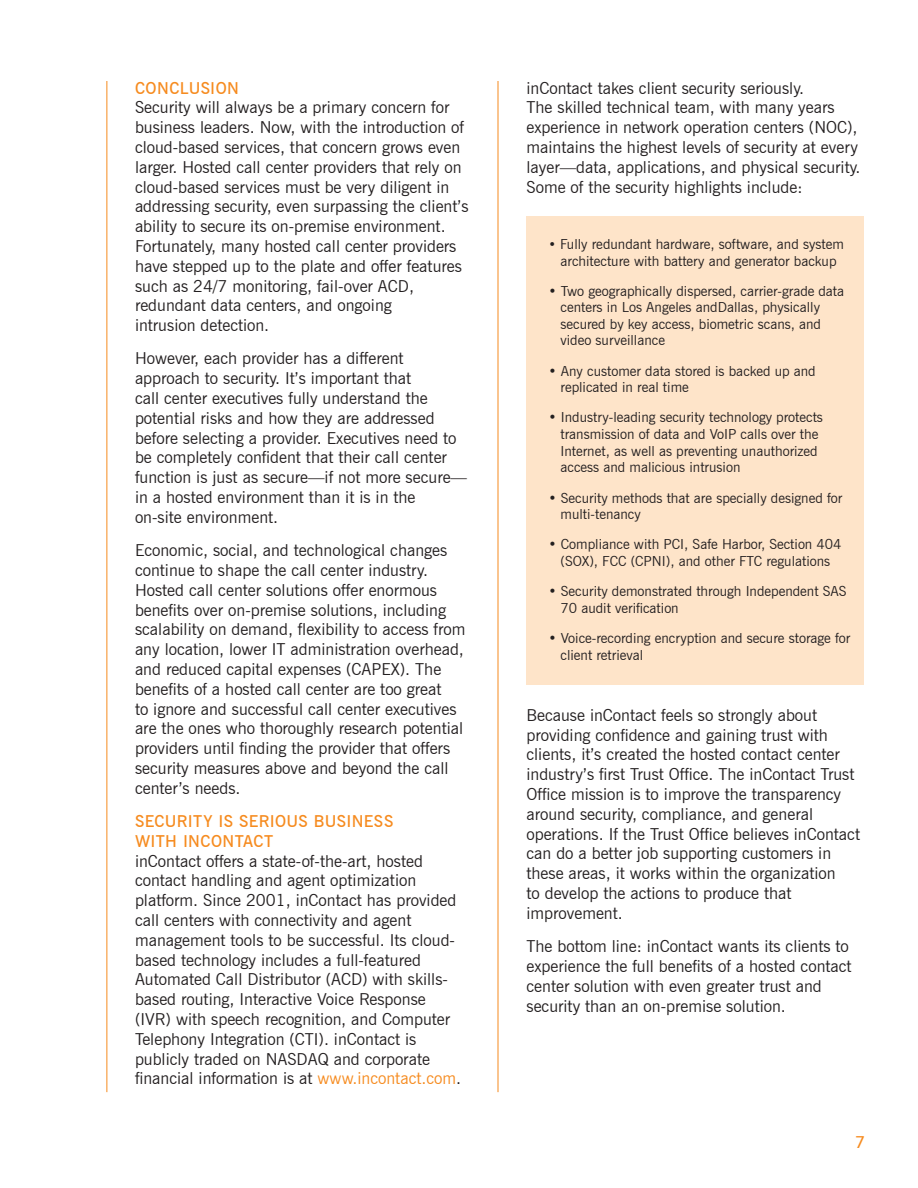
<style>
.page{position:relative;width:918px;height:1188px;background:#fff}
.page>*{position:absolute;margin:0;border:0;box-sizing:border-box;transform-origin:0 0}
.body_copy{font:16.5px/19.8px "News Gothic BT";color:#231f20}
.body_copy-2{font:600 16.5px/19.8px "News Gothic BT";letter-spacing:.015em;color:#f68b1f}
.body_copy-3{font:13.8px/16.6px "News Gothic BT";color:#231f20}
.s1{color:#f68b1f}
.s2{font-size:13.05px}
</style>
<div class="page">
<hr style="left:498px;top:81px;width:1px;height:1011px;background:#f68b1f">
<hr style="left:106px;top:81px;width:1px;height:1011px;background:#f68b1f">
<div style="left:526px;top:217px;width:338px;height:468px;background:#fee4c9"></div>
<p class="body_copy-2" style="left:135px;top:78px;width:105px">CONCLUSION</p>
<p class="body_copy" style="left:135px;top:97px;width:335px">Security will always be a primary concern for business leaders. Now, with the introduction of cloud-based services, that concern grows even larger. Hosted call center providers that rely on cloud-based services must be very diligent in addressing security, even surpassing the client’s ability to secure its on-premise environment.<br>Fortunately, many hosted call center providers have stepped up to the plate and offer features such as 24/7 monitoring, fail-over ACD, redundant data centers, and ongoing<br>intrusion detection.</p>
<p class="body_copy" style="left:135px;top:349px;width:334px">However, each provider has a different approach to security. It’s important that<br>call center executives fully understand the potential risks and how they are addressed before selecting a provider. Executives need to be completely confident that their call center function is just as secure—if not more secure— in a hosted environment than it is in the<br>on-site environment.</p>
<p class="body_copy" style="left:135px;top:540px;width:332px">Economic, social, and technological changes continue to shape the call center industry.<br>Hosted call center solutions offer enormous benefits over on-premise solutions, including scalability on demand, flexibility to access from any location, lower IT administration overhead, and reduced capital expenses (CAPEX). The benefits of a hosted call center are too great<br>to ignore and successful call center executives are the ones who thoroughly research potential providers until finding the provider that offers security measures above and beyond the call center’s needs.</p>
<p class="body_copy-2" style="left:135px;top:811px;width:260px">SECURITY IS SERIOUS BUSINESS<br>WITH INCONTACT</p>
<p class="body_copy" style="left:135px;top:851px;width:328px">inContact offers a state-of-the-art, hosted contact handling and agent optimization platform. Since 2001, inContact has provided call centers with connectivity and agent management tools to be successful. Its cloud&shy;based technology includes a full-featured Automated Call Distributor (ACD) with skills&shy;based routing, Interactive Voice Response (IVR) with speech recognition, and Computer Telephony Integration (CTI). inContact is publicly traded on NASDAQ and corporate financial information is at <span class="s1">www.incontact.com</span>.</p>
<p class="body_copy" style="left:526px;top:78px;width:336px">inContact takes client security seriously.<br>The skilled technical team, with many years experience in network operation centers (NOC), maintains the highest levels of security at every layer—data, applications, and physical security.<br>Some of the security highlights include:</p>
<p class="body_copy-3" style="left:549px;top:236px;width:297px;text-align:center"><span class="s2">•</span> Fully redundant hardware, software, and system architecture with battery and generator backup</p>
<p class="body_copy-3" style="left:561px;top:282px;width:285px;text-indent:-12px">• Two geographically dispersed, carrier-grade data centers in Los Angeles andDallas, physically secured by key access, biometric scans, and video surveillance</p>
<p class="body_copy-3" style="left:561px;top:362px;width:257px;text-indent:-12px">• Any customer data stored is backed up and replicated in real time</p>
<p class="body_copy-3" style="left:561px;top:409px;width:264px;text-indent:-12px">• Industry-leading security technology protects transmission of data and VoIP calls over the Internet, as well as preventing unauthorized access and malicious intrusion</p>
<p class="body_copy-3" style="left:561px;top:489px;width:283px;text-indent:-12px">• Security methods that are specially designed for multi-tenancy</p>
<p class="body_copy-3" style="left:549px;top:536px;width:295px;text-align:center">• Compliance with PCI, Safe Harbor, Section 404 (SOX), FCC (CPNI), and other FTC regulations</p>
<p class="body_copy-3" style="left:561px;top:583px;width:288px;text-indent:-12px">• Security demonstrated through Independent SAS<br>70 audit verification</p>
<p class="body_copy-3" style="left:561px;top:630px;width:291px;text-indent:-12px">• Voice-recording encryption and secure storage for client retrieval</p>
<p class="body_copy" style="left:526px;top:705px;width:335px">Because inContact feels so strongly about providing confidence and gaining trust with clients, it’s created the hosted contact center industry’s first Trust Office. The inContact Trust Office mission is to improve the transparency around security, compliance, and general operations. If the Trust Office believes inContact can do a better job supporting customers in these areas, it works within the organization<br>to develop the actions to produce that improvement.</p>
<p class="body_copy" style="left:526px;top:936px;width:327px">The bottom line: inContact wants its clients to experience the full benefits of a hosted contact center solution with even greater trust and security than an on-premise solution.</p>
<p class="body_copy-2" style="left:855px;top:1133px;width:11px">7</p>
</div>
